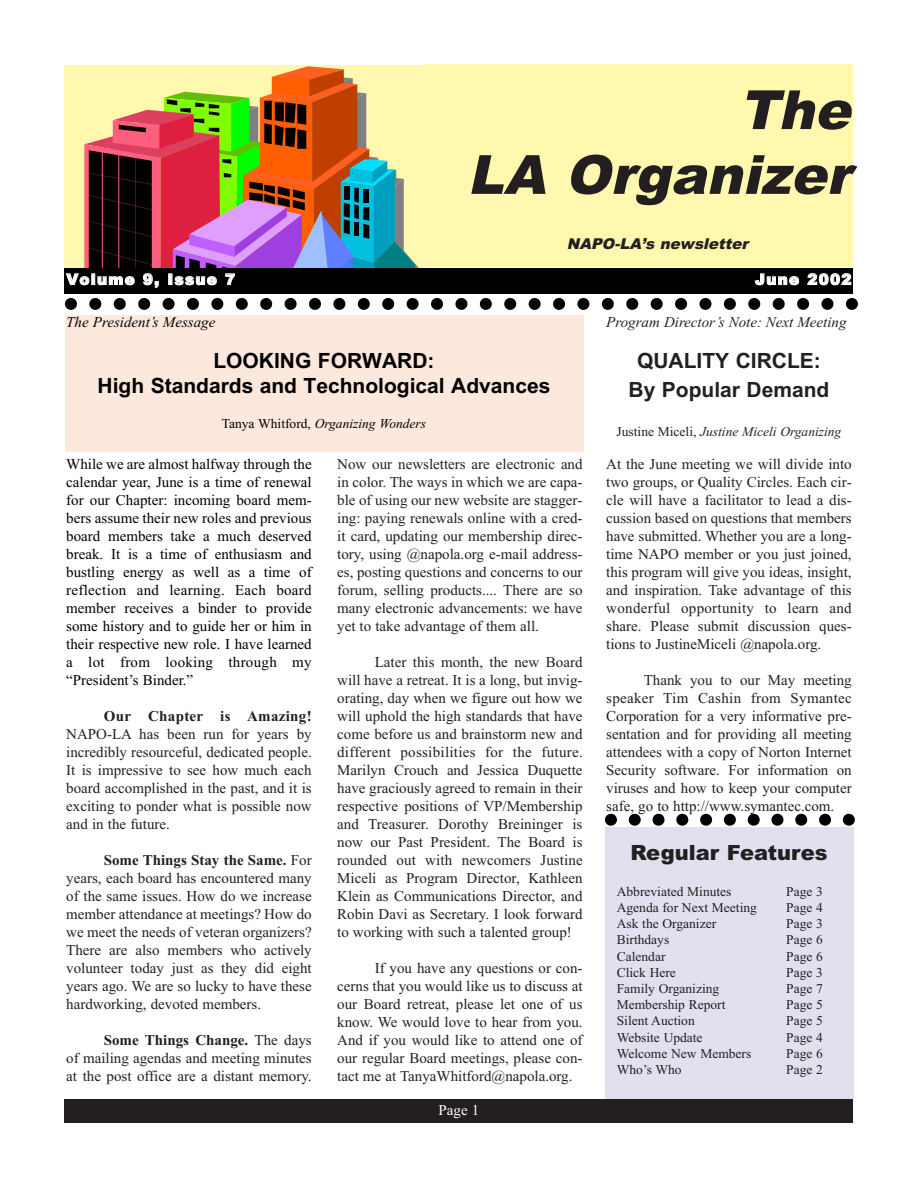
<style>
.page{position:relative;width:918px;height:1188px;background:#fff}
.page>*{position:absolute;margin:0;border:0;box-sizing:border-box;transform-origin:0 0}
.t1{font:italic 900 54px/64.8px "Arial";color:#231f20;text-align:right}
.t2{font:700 21px/25.2px "Arial";color:#000;text-align:center}
.t3{font:700 21px/29.5px "Arial";color:#231f20;text-align:center}
.t4{font:900 21px "Arial";color:#231f20}
.t5{font:15px/18px "Times New Roman";color:#231f20;text-align:justify}
.t6{font:15px/18px "Times New Roman";color:#000;text-align:justify}
.t7{font:italic 15px "Times New Roman";color:#231f20}
.t8{font:900 15px "Arial";letter-spacing:.085em;color:#fff}
.t9{font:italic 15px "Times New Roman";color:#000}
.t10{font:700 15px "Times New Roman";letter-spacing:.02em;color:#231f20}
.t11{font:italic 900 15px "Arial";color:#231f20}
.t12{font:15px "Times New Roman";color:#fff}
.t13{font:13.5px "Times New Roman";color:#231f20}
.t14{font:italic 13.5px "Times New Roman";color:#231f20}
.t15{font:italic 13.5px "Times New Roman";color:#000}
.s1{font-style:normal}
.s2{font-weight:700}
</style>
<div class="page">
<svg style="left:71px;top:66px;width:782px;height:244px;background:#bfae82"></svg>
<svg style="left:611px;top:814px;width:242px;height:12px"></svg>
<div style="left:65px;top:315px;width:518px;height:137px;background:#fde8dd"></div>
<div style="left:605px;top:827px;width:248px;height:272px;background:#e1e0ef"></div>
<div style="left:65px;top:1100px;width:788px;height:23px;background:#231f20"></div>
<h1 class="t1" style="left:467px;top:83px;width:395px">The<br>LA Organizer</h1>
<p class="t11" style="left:567px;top:238px;width:186px">NAPO-LA’s newsletter</p>
<p class="t8" style="left:67px;top:274px;width:170px">Volume 9, Issue 7</p>
<p class="t8" style="left:755px;top:274px;width:98px">June 2002</p>
<p class="t9" style="left:66px;top:316px;width:151px">The President’s Message</p>
<h2 class="t2" style="left:98px;top:350px;width:454px">LOOKING FORWARD:<br>High Standards and Technological Advances</h2>
<p class="t15" style="left:222px;top:419px;width:206px"><span class="s1">Tanya Whitford,</span> Organizing Wonders</p>
<p class="t6" style="left:66px;top:457px;width:247px">While we are almost halfway through the calendar year, June is a time of renewal for our Chapter: incoming board mem&shy;bers assume their new roles and previous board members take a much deserved break. It is a time of enthusiasm and bustling energy as well as a time of reflection and learning. Each board member receives a binder to provide some history and to guide her or him in their respective new role. I have learned a lot from looking through my “President’s Binder.”</p>
<p class="t10" style="left:104px;top:711px;width:209px">Our Chapter is Amazing!</p>
<p class="t5" style="left:66px;top:727px;width:247px">NAPO-LA has been run for years by incredibly resourceful, dedicated people.<br>It is impressive to see how much each board accomplished in the past, and it is exciting to ponder what is possible now and in the future.</p>
<p class="t5" style="left:66px;top:853px;width:247px;text-indent:37px"><span class="s2">Some Things Stay the Same.</span> For years, each board has encountered many of the same issues. How do we increase member attendance at meetings? How do we meet the needs of veteran organizers?<br>There are also members who actively volunteer today just as they did eight years ago. We are so lucky to have these hardworking, devoted members.</p>
<p class="t5" style="left:66px;top:1033px;width:247px;text-indent:37px"><span class="s2">Some Things Change.</span> The days of mailing agendas and meeting minutes at the post office are a distant memory.</p>
<p class="t5" style="left:337px;top:457px;width:247px">Now our newsletters are electronic and in color. The ways in which we are capa&shy;ble of using our new website are stagger&shy;ing: paying renewals online with a cred&shy;it card, updating our membership direc&shy;tory, using @napola.org e-mail address&shy;es, posting questions and concerns to our forum, selling products.... There are so many electronic advancements: we have yet to take advantage of them all.</p>
<p class="t5" style="left:337px;top:655px;width:247px;text-indent:38px">Later this month, the new Board will have a retreat. It is a long, but invig&shy;orating, day when we figure out how we will uphold the high standards that have come before us and brainstorm new and different possibilities for the future.<br>Marilyn Crouch and Jessica Duquette have graciously agreed to remain in their respective positions of VP/Membership and Treasurer. Dorothy Breininger is now our Past President. The Board is rounded out with newcomers Justine Miceli as Program Director, Kathleen Klein as Communications Director, and Robin Davi as Secretary. I look forward to working with such a talented group!</p>
<p class="t5" style="left:337px;top:961px;width:247px;text-indent:38px">If you have any questions or con&shy;cerns that you would like us to discuss at our Board retreat, please let one of us know. We would love to hear from you.<br>And if you would like to attend one of our regular Board meetings, please con&shy;tact me at TanyaWhitford@napola.org.</p>
<p class="t12" style="left:439px;top:1105px;width:42px">Page 1</p>
<p class="t7" style="left:606px;top:316px;width:242px">Program Director’s Note: Next Meeting</p>
<h2 class="t3" style="left:629px;top:348px;width:202px">QUALITY CIRCLE:<br>By Popular Demand</h2>
<p class="t14" style="left:617px;top:426px;width:226px"><span class="s1">Justine Miceli,</span> Justine Miceli Organizing</p>
<p class="t5" style="left:606px;top:457px;width:247px">At the June meeting we will divide into two groups, or Quality Circles. Each cir&shy;cle will have a facilitator to lead a dis&shy;cussion based on questions that members have submitted. Whether you are a long&shy;time NAPO member or you just joined, this program will give you ideas, insight, and inspiration. Take advantage of this wonderful opportunity to learn and share. Please submit discussion ques&shy;tions to JustineMiceli @napola.org.</p>
<p class="t5" style="left:606px;top:673px;width:247px;text-indent:38px">Thank you to our May meeting speaker Tim Cashin from Symantec Corporation for a very informative pre&shy;sentation and for providing all meeting attendees with a copy of Norton Internet Security software. For information on viruses and how to keep your computer safe, go to http://www.symantec.com.</p>
<h2 class="t4" style="left:630px;top:845px;width:199px">Regular Features</h2>
<p class="t13" style="left:617px;top:886px;width:116px">Abbreviated Minutes</p>
<p class="t13" style="left:786px;top:886px;width:38px">Page 3</p>
<p class="t13" style="left:617px;top:903px;width:142px">Agenda for Next Meeting</p>
<p class="t13" style="left:786px;top:903px;width:38px">Page 4</p>
<p class="t13" style="left:617px;top:919px;width:101px">Ask the Organizer</p>
<p class="t13" style="left:786px;top:919px;width:38px">Page 3</p>
<p class="t13" style="left:617px;top:935px;width:54px">Birthdays</p>
<p class="t13" style="left:786px;top:935px;width:38px">Page 6</p>
<p class="t13" style="left:617px;top:951px;width:50px">Calendar</p>
<p class="t13" style="left:786px;top:951px;width:38px">Page 6</p>
<p class="t13" style="left:617px;top:967px;width:61px">Click Here</p>
<p class="t13" style="left:786px;top:967px;width:38px">Page 3</p>
<p class="t13" style="left:617px;top:984px;width:104px">Family Organizing</p>
<p class="t13" style="left:786px;top:984px;width:38px">Page 7</p>
<p class="t13" style="left:617px;top:1000px;width:110px">Membership Report</p>
<p class="t13" style="left:786px;top:1000px;width:38px">Page 5</p>
<p class="t13" style="left:617px;top:1016px;width:79px">Silent Auction</p>
<p class="t13" style="left:786px;top:1016px;width:38px">Page 5</p>
<p class="t13" style="left:617px;top:1032px;width:87px">Website Update</p>
<p class="t13" style="left:786px;top:1032px;width:38px">Page 4</p>
<p class="t13" style="left:617px;top:1048px;width:136px">Welcome New Members</p>
<p class="t13" style="left:786px;top:1048px;width:38px">Page 6</p>
<p class="t13" style="left:617px;top:1065px;width:66px">Who’s Who</p>
<p class="t13" style="left:786px;top:1065px;width:38px">Page 2</p>
</div>
